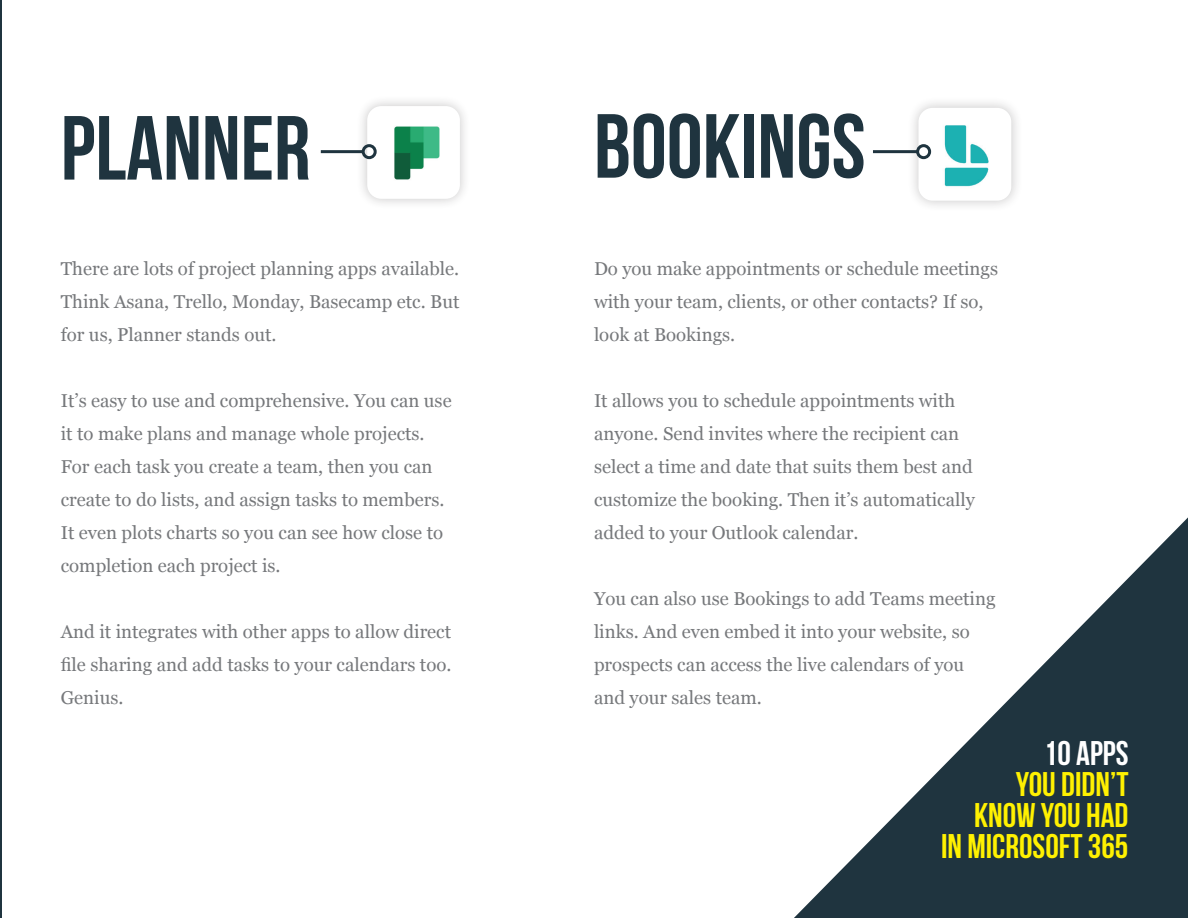
<style>
.page{position:relative;width:1188px;height:918px;background:#fff}
.page>*{position:absolute;margin:0;border:0;box-sizing:border-box;transform-origin:0 0}
.t1{font:700 90.75px "Bebas Neue";color:#1f343f}
.t2{font:700 34.05px/30.8px "Bebas Neue";color:#fff101;text-align:right}
.t3{font:700 34.05px "Bebas Neue";color:#fff}
.t4{font:18.6px/33px "Georgia";color:#76787b}
</style>
<div class="page">
<div style="left:907px;top:96px;width:116px;height:116px;background:#231f20;opacity:.25"></div>
<div style="left:918px;top:108px;width:93px;height:93px;background:#fff;border-radius:14px"></div>
<img style="left:929px;top:125px;width:60px;height:62px">
<hr style="left:0;top:0;width:1px;height:918px;background:#1f343f">
<div style="left:356px;top:95px;width:115px;height:115px;background:#231f20;opacity:.25"></div>
<div style="left:367px;top:106px;width:93px;height:93px;background:#fff;border-radius:14px"></div>
<img style="left:394px;top:126px;width:46px;height:54px">
<hr style="left:321px;top:150px;width:42px;height:3px;background:#1f343f">
<div style="left:362px;top:144px;width:15px;height:15px;border:3px solid #1f343f;border-radius:50%"></div>
<hr style="left:873px;top:150px;width:45px;height:3px;background:#1f343f">
<div style="left:916px;top:144px;width:15px;height:15px;border:3px solid #1f343f;border-radius:50%"></div>
<svg style="left:794px;top:517px;width:394px;height:401px"></svg>
<h1 class="t1" style="left:61px;top:98px;width:251px">PLANNER</h1>
<p class="t4" style="left:61px;top:252px;width:400px;text-align:justify">There are lots of project planning apps available.<br>Think Asana, Trello, Monday, Basecamp etc. But for us, Planner stands out.</p>
<p class="t4" style="left:61px;top:384px;width:392px">It’s easy to use and comprehensive. You can use it to make plans and manage whole projects.<br>For each task you create a team, then you can create to do lists, and assign tasks to members.<br>It even plots charts so you can see how close to completion each project is.</p>
<p class="t4" style="left:61px;top:615px;width:392px;text-align:justify">And it integrates with other apps to allow direct file sharing and add tasks to your calendars too.<br>Genius.</p>
<h1 class="t1" style="left:594px;top:97px;width:273px">BOOKINGS</h1>
<p class="t4" style="left:594px;top:252px;width:406px">Do you make appointments or schedule meetings with your team, clients, or other contacts? If so, look at Bookings.</p>
<p class="t4" style="left:594px;top:384px;width:382px">It allows you to schedule appointments with anyone. Send invites where the recipient can select a time and date that suits them best and customize the booking. Then it’s automatically added to your Outlook calendar.</p>
<p class="t4" style="left:594px;top:582px;width:403px">You can also use Bookings to add Teams meeting links. And even embed it into your website, so prospects can access the live calendars of you and your sales team.</p>
<h2 class="t3" style="left:1044px;top:735px;width:86px">10 APPS</h2>
<h2 class="t2" style="left:941px;top:769px;width:189px">YOU DIDN’T<br>KNOW YOU HAD<br>IN MICROSOFT 365</h2>
</div>
